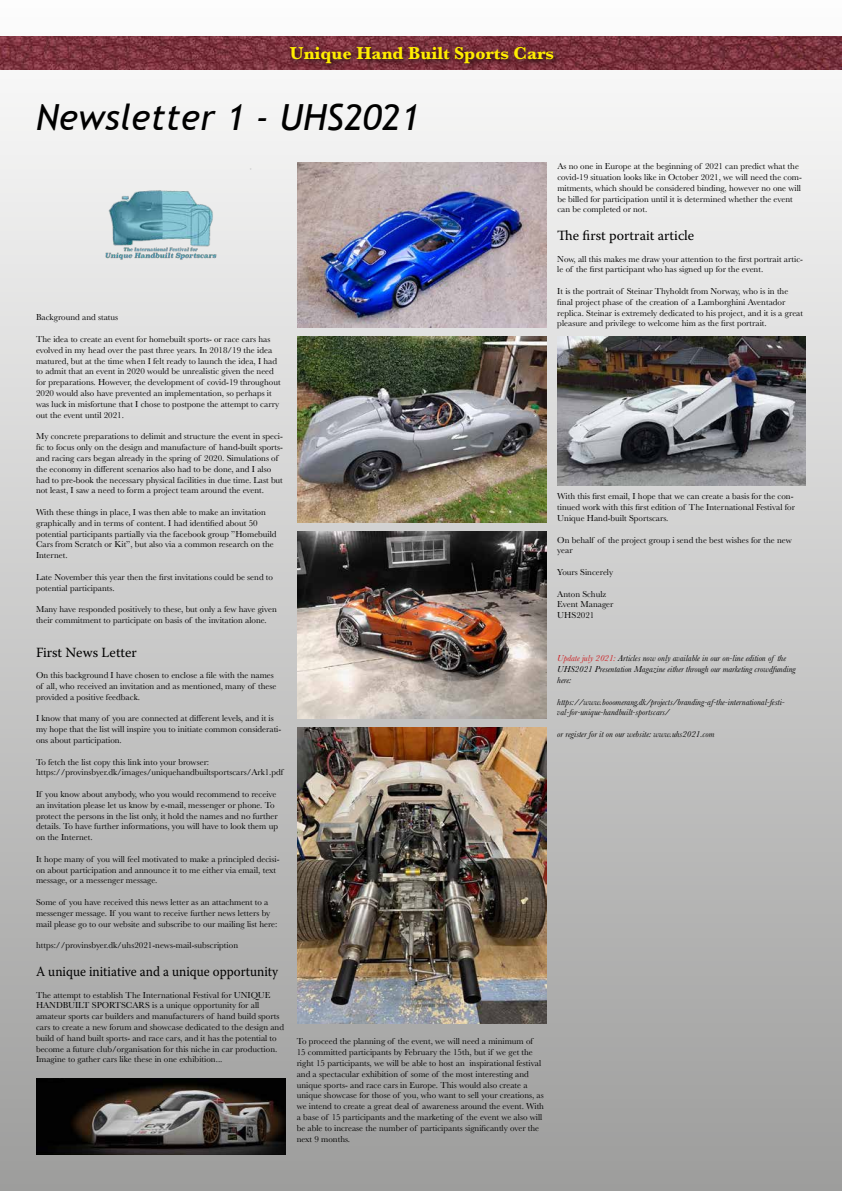
<style>
.page{position:relative;width:842px;height:1191px;background:#fff}
.page>*{position:absolute;margin:0;border:0;box-sizing:border-box;transform-origin:0 0}
.t1{font:italic 36px "Trebuchet MS";color:#000}
.t2{font:700 18px "Baskerville";color:#ffed00}
.t3{font:14px "Warnock Pro";color:#000}
.t4{font:14px "Warnock Pro";color:#000;scale:.93 1}
.t5{font:9px/10.8px "Baskerville";color:#000}
.t6{font:italic 9px/10.8px "Baskerville";color:#000}
.s1{color:#cd171a}
</style>
<div class="page">
<div style="left:0;top:0;width:842px;height:1191px;background:linear-gradient(to bottom,#fdfcfc,#9d9d9c)"></div>
<img style="left:0;top:36px;width:842px;height:33px">
<div style="left:287px;top:43px;width:274px;height:27px;background:#000;opacity:.75"></div>
<img style="left:36px;top:161px;width:249px;height:135px">
<img style="left:36px;top:1078px;width:249px;height:77px">
<img style="left:298px;top:162px;width:248px;height:165px">
<img style="left:298px;top:336px;width:248px;height:186px">
<img style="left:298px;top:531px;width:248px;height:187px">
<img style="left:298px;top:727px;width:248px;height:296px">
<img style="left:557px;top:336px;width:249px;height:149px">
<h2 class="t2" style="left:290px;top:40px;width:266px">Unique Hand Built Sports Cars</h2>
<h1 class="t1" style="left:36px;top:96px;width:385px">Newsletter 1 - UHS2021</h1>
<p class="t5" style="left:36px;top:312px;width:84px">Background and status</p>
<p class="t5" style="left:36px;top:334px;width:246px">The idea to create an event for homebuilt sports- or race cars has evolved in my head over the past three years. In 2018/19 the idea matured, but at the time when I felt ready to launch the idea, I had to admit that an event in 2020 would be unrealistic given the need for preparations. However, the development of covid-19 throughout 2020 would also have prevented an implementation, so perhaps it was luck in misfortune that I chose to postpone the attempt to carry out the event until 2021.</p>
<p class="t5" style="left:36px;top:431px;width:248px">My concrete preparations to delimit and structure the event in speci&shy;fic to focus only on the design and manufacture of hand-built sports&shy;and racing cars began already in the spring of 2020. Simulations of the economy in different scenarios also had to be done, and I also had to pre-book the necessary physical facilities in due time. Last but not least, I saw a need to form a project team around the event.</p>
<p class="t5" style="left:36px;top:507px;width:242px">With these things in place, I was then able to make an invitation graphically and in terms of content. I had identified about 50 potential participants partially via the facebook group ”Homebuild Cars from Scratch or Kit”, but also via a common research on the Internet.</p>
<p class="t5" style="left:36px;top:571px;width:239px">Late November this year then the first invitations could be send to potential participants.</p>
<p class="t5" style="left:36px;top:604px;width:242px">Many have responded positively to these, but only a few have given their commitment to participate on basis of the invitation alone.</p>
<h3 class="t3" style="left:36px;top:643px;width:102px">First News Letter</h3>
<p class="t5" style="left:36px;top:670px;width:242px">On this background I have chosen to enclose a file with the names of all, who received an invitation and as mentioned, many of these provided a positive feedback.</p>
<p class="t5" style="left:36px;top:713px;width:247px">I know that many of you are connected at different levels, and it is my hope that the list will inspire you to initiate common considerati&shy;ons about participation.</p>
<p class="t5" style="left:36px;top:756px;width:249px">To fetch the list copy this link into your browser: https://provinsbyer.dk/images/uniquehandbuiltsportscars/Ark1.pdf</p>
<p class="t5" style="left:36px;top:789px;width:244px">If you know about anybody, who you would recommend to receive an invitation please let us know by e-mail, messenger or phone. To protect the persons in the list only, it hold the names and no further details. To have further informations, you will have to look them up on the Internet.</p>
<p class="t5" style="left:36px;top:853px;width:245px">It hope many of you will feel motivated to make a principled decisi&shy;on about participation and announce it to me either via email, text message, or a messenger message.</p>
<p class="t5" style="left:36px;top:897px;width:243px">Some of you have received this news letter as an attachment to a messenger message. If you want to receive further news letters by mail please go to our website and subscribe to our mailing list here:</p>
<p class="t5" style="left:36px;top:940px;width:204px">https://provinsbyer.dk/uhs2021-news-mail-subscription</p>
<h3 class="t4" style="left:36px;top:963px;width:262px">A unique initiative and a unique opportunity</h3>
<p class="t5" style="left:36px;top:989px;width:250px">The attempt to establish The International Festival for UNIQUE HANDBUILT SPORTSCARS is a unique opportunity for all amateur sports car builders and manufacturers of hand build sports cars to create a new forum and showcase dedicated to the design and build of hand built sports- and race cars, and it has the potential to become a future club/organisation for this niche in car production.<br>Imagine to gather cars like these in one exhibition...</p>
<p class="t5" style="left:297px;top:1036px;width:249px">To proceed the planning of the event, we will need a minimum of 15 committed participants by February the 15th, but if we get the right 15 participants, we will be able to host an inspirational festival and a spectacular exhibition of some of the most interesting and unique sports- and race cars in Europe. This would also create a unique showcase for those of you, who want to sell your creations, as we intend to create a great deal of awareness around the event. With a base of 15 participants and the marketing of the event we also will be able to increase the number of participants significantly over the next 9 months.</p>
<p class="t5" style="left:557px;top:161px;width:246px">As no one in Europe at the beginning of 2021 can predict what the covid-19 situation looks like in October 2021, we will need the com&shy;mitments, which should be considered binding, however no one will be billed for participation until it is determined whether the event can be completed or not.</p>
<h3 class="t3" style="left:557px;top:227px;width:138px">The first portrait article</h3>
<p class="t5" style="left:557px;top:253px;width:247px">Now, all this makes me draw your attention to the first portrait artic&shy;le of the first participant who has signed up for the event.</p>
<p class="t5" style="left:557px;top:286px;width:247px">It is the portrait of Steinar Thyholdt from Norway, who is in the final project phase of the creation of a Lamborghini Aventador replica. Steinar is extremely dedicated to his project, and it is a great pleasure and privilege to welcome him as the first portrait.</p>
<p class="t5" style="left:557px;top:491px;width:239px">With this first email, I hope that we can create a basis for the con&shy;tinued work with this first edition of The International Festival for<br>Unique Hand-built Sportscars.</p>
<p class="t5" style="left:557px;top:534px;width:236px">On behalf of the project group i send the best wishes for the new year</p>
<p class="t5" style="left:557px;top:567px;width:57px">Yours Sincerely</p>
<p class="t5" style="left:557px;top:588px;width:58px">Anton Schulz<br>Event Manager<br>UHS2021</p>
<p class="t6" style="left:557px;top:653px;width:240px"><span class="s1">Update july 2021:</span> Articles now only available in our on-line edition of the<br>UHS2021 Presentation Magazine either through our marketing crowdfunding here:</p>
<p class="t6" style="left:557px;top:696px;width:229px">https://www.booomerang.dk/projects/branding-af-the-international-festi&shy;val-for-unique-handbuilt-sportscars/</p>
<p class="t6" style="left:557px;top:728px;width:159px">or register for it on our website: www.uhs2021.com</p>
</div>
